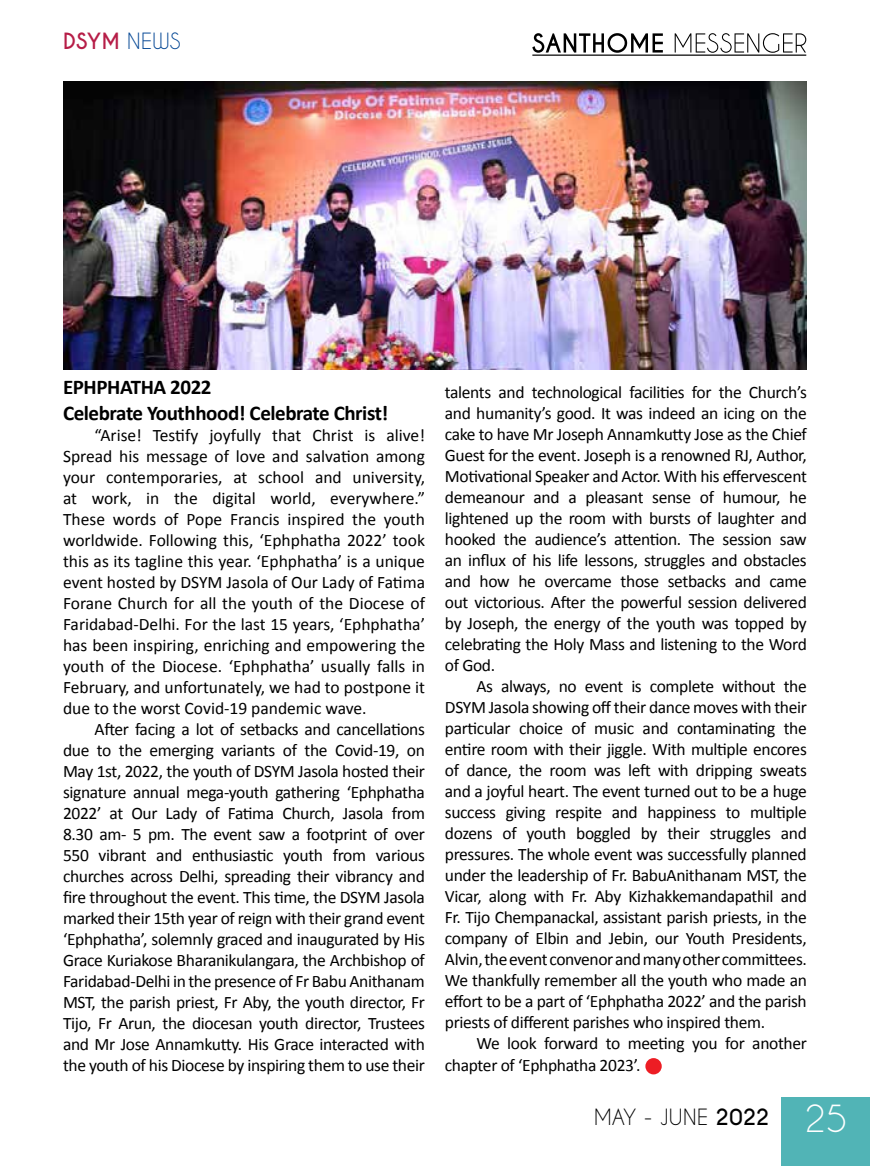
<style>
.page{position:relative;width:870px;height:1166px;background:#fff}
.page>*{position:absolute;margin:0;border:0;box-sizing:border-box;transform-origin:0 0}
.t1{font:700 21px/25.2px "Calibri";letter-spacing:-.02em;color:#000}
.t2{font:21px "Caviar Dreams";letter-spacing:.025em;color:#000}
.t3{font:700 21px "Caviar Dreams";color:#b61d47}
.t4{font:17.5px/21px "Calibri";letter-spacing:-.02em;color:#000;text-align:justify}
.s1{font-weight:400;color:#034694}
.s2{font-weight:700}
.s3{font-size:35px;color:#fff}
</style>
<div class="page">
<svg style="left:532px;top:33px;width:130px;height:20px"></svg>
<div style="left:781px;top:1097px;width:88px;height:69px;background:#51b4b6"></div>
<svg style="left:674px;top:33px;width:132px;height:20px"></svg>
<hr style="left:532px;top:55px;width:274px;height:1px;background:#000">
<div style="left:645px;top:1058px;width:16px;height:16px;background:#ed1d24;border-radius:50%"></div>
<img style="left:63px;top:82px;width:743px;height:287px">
<p class="t3" style="left:63px;top:29px;width:119px">DSYM <span class="s1">NEWS</span></p>
<p class="t1" style="left:63px;top:375px;width:327px">EPHPHATHA 2022<br>Celebrate Youthhood! Celebrate Christ!</p>
<p class="t4" style="left:63px;top:424px;width:363px;text-indent:32px">“Arise! Testify joyfully that Christ is alive!<br>Spread his message of love and salvation among your contemporaries, at school and university, at work, in the digital world, everywhere.” These words of Pope Francis inspired the youth worldwide. Following this, ‘Ephphatha 2022’ took this as its tagline this year. ‘Ephphatha’ is a unique event hosted by DSYM Jasola of Our Lady of Fatima Forane Church for all the youth of the Diocese of Faridabad-Delhi. For the last 15 years, ‘Ephphatha’ has been inspiring, enriching and empowering the youth of the Diocese. ‘Ephphatha’ usually falls in February, and unfortunately, we had to postpone it due to the worst Covid-19 pandemic wave.</p>
<p class="t4" style="left:63px;top:718px;width:363px;text-indent:32px">After facing a lot of setbacks and cancellations due to the emerging variants of the Covid-19, on May 1st, 2022, the youth of DSYM Jasola hosted their signature annual mega-youth gathering ‘Ephphatha 2022’ at Our Lady of Fatima Church, Jasola from 8.30 am- 5 pm. The event saw a footprint of over 550 vibrant and enthusiastic youth from various churches across Delhi, spreading their vibrancy and fire throughout the event. This time, the DSYM Jasola marked their 15th year of reign with their grand event ‘Ephphatha’, solemnly graced and inaugurated by His Grace Kuriakose Bharanikulangara, the Archbishop of Faridabad-Delhi in the presence of Fr Babu Anithanam MST, the parish priest, Fr Aby, the youth director, Fr Tijo, Fr Arun, the diocesan youth director, Trustees and Mr Jose Annamkutty. His Grace interacted with the youth of his Diocese by inspiring them to use their</p>
<p class="t4" style="left:445px;top:381px;width:363px">talents and technological facilities for the Church’s and humanity’s good. It was indeed an icing on the cake to have Mr Joseph Annamkutty Jose as the Chief Guest for the event. Joseph is a renowned RJ, Author, Motivational Speaker and Actor. With his effervescent demeanour and a pleasant sense of humour, he lightened up the room with bursts of laughter and hooked the audience’s attention. The session saw an influx of his life lessons, struggles and obstacles and how he overcame those setbacks and came out victorious. After the powerful session delivered by Joseph, the energy of the youth was topped by celebrating the Holy Mass and listening to the Word of God.</p>
<p class="t4" style="left:445px;top:675px;width:363px;text-indent:32px">As always, no event is complete without the DSYM Jasola showing off their dance moves with their particular choice of music and contaminating the entire room with their jiggle. With multiple encores of dance, the room was left with dripping sweats and a joyful heart. The event turned out to be a huge success giving respite and happiness to multiple dozens of youth boggled by their struggles and pressures. The whole event was successfully planned under the leadership of Fr. BabuAnithanam MST, the Vicar, along with Fr. Aby Kizhakkemandapathil and Fr. Tijo Chempanackal, assistant parish priests, in the company of Elbin and Jebin, our Youth Presidents, Alvin, the event convenor and many other committees.<br>We thankfully remember all the youth who made an effort to be a part of ‘Ephphatha 2022’ and the parish priests of different parishes who inspired them.</p>
<p class="t4" style="left:445px;top:1032px;width:363px;line-height:22.1px;text-indent:32px">We look forward to meeting you for another chapter of ‘Ephphatha 2023’.</p>
<p class="t2" style="left:594px;top:1104px;width:254px">MAY - JUNE <span class="s2">2022</span> <span class="s3">25</span></p>
</div>
